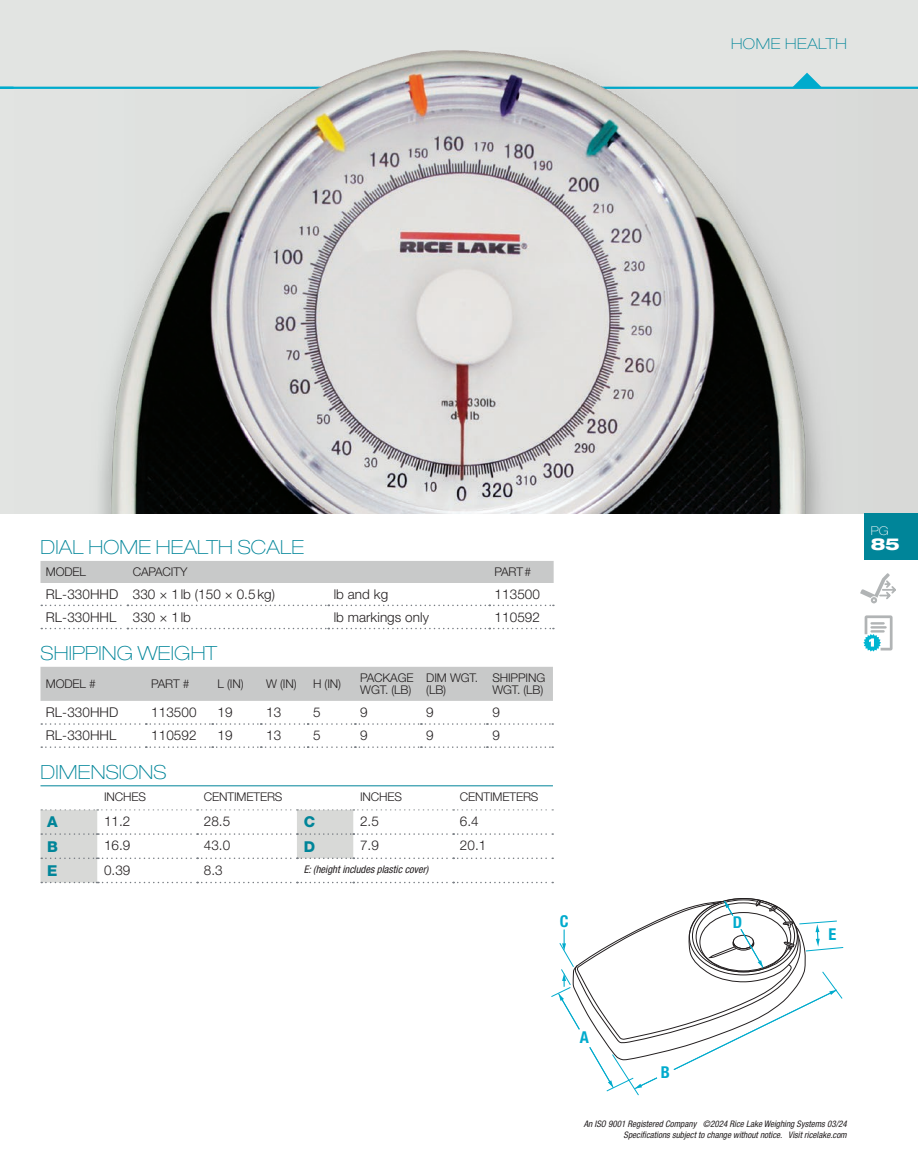
<style>
.page{position:relative;width:918px;height:1175px;background:#fff}
.page>*{position:absolute;margin:0;border:0;box-sizing:border-box;transform-origin:0 0}
.SubHead_Blue{font:100 expanded 19.5px "Helvetica Neue LT Std";letter-spacing:.01em;color:#008599}
.SubHead_Blue_with_Rule{font:100 expanded 19.5px "Helvetica Neue LT Std";letter-spacing:.01em;color:#008599}
.t1{font:800 expanded 16.5px "Helvetica Neue LT Std";color:#fff}
.t2{font:700 condensed 16.35px "Helvetica Neue LT Std";color:#00abcd}
.Highlights_TopRight{font:100 expanded 15px "Helvetica Neue LT Std";letter-spacing:.04em;color:#008599}
.Table_-_Dim_ABC{font:800 15px "Helvetica Neue LT Std";color:#008599}
.Info_-_Body_Copy{font:300 13.5px "Helvetica Neue LT Std";letter-spacing:.005em;color:#231f20}
.Table_-_Dim_Number{font:300 13.5px "Helvetica Neue LT Std";letter-spacing:.005em;color:#231f20}
.Table_Head{font:300 12px/12px "Helvetica Neue LT Std";letter-spacing:-.01em;color:#231f20}
.t3{font:100 expanded 12px "Helvetica Neue LT Std";color:#fff}
.t4{font:italic condensed 10.5px "Helvetica Neue LT Std";color:#231f20}
.t5{font:italic condensed 9px/10.5px "Helvetica Neue LT Std";color:#231f20;text-align:right}
</style>
<div class="page">
<div style="left:0;top:0;width:918px;height:88px;background:#e2e4e2"></div>
<div style="left:0;top:88px;width:918px;height:425px;background:#d8d9d7"></div>
<div style="left:0;top:88px;width:14px;height:425px;background:#e2e4e2"></div>
<svg style="left:860px;top:573px;width:36px;height:30px"></svg>
<svg style="left:863px;top:615px;width:30px;height:36px"></svg>
<svg style="left:551px;top:898px;width:293px;height:198px"></svg>
<hr style="left:40px;top:785px;width:513px;height:1px;background:#008599">
<div style="left:40px;top:561px;width:514px;height:22px;background:#c8c9c9"></div>
<svg style="left:41px;top:604px;width:513px;height:2px"></svg>
<svg style="left:41px;top:628px;width:513px;height:1px"></svg>
<div style="left:40px;top:667px;width:513px;height:34px;background:#c8c9c9"></div>
<svg style="left:41px;top:723px;width:512px;height:1px"></svg>
<svg style="left:41px;top:746px;width:512px;height:2px"></svg>
<svg style="left:40px;top:809px;width:513px;height:74px"></svg>
<div style="left:864px;top:513px;width:54px;height:47px;background:#008599"></div>
<hr style="left:0;top:87px;width:918px;height:2px;background:#00abcd">
<img style="left:11px;top:50px;width:884px;height:463px">
<p class="Highlights_TopRight" style="left:731px;top:35px;width:117px">HOME HEALTH</p>
<p class="SubHead_Blue" style="left:40px;top:535px;width:265px">DIAL HOME HEALTH SCALE</p>
<p class="Table_Head" style="left:46px;top:565px;width:42px">MODEL</p>
<p class="Table_Head" style="left:133px;top:565px;width:56px">CAPACITY</p>
<p class="Table_Head" style="left:495px;top:565px;width:38px">PART#</p>
<p class="Info_-_Body_Copy" style="left:46px;top:585px;width:74px">RL-330HHD</p>
<p class="Info_-_Body_Copy" style="left:133px;top:585px;width:144px">330 × 1lb (150 × 0.5kg)</p>
<p class="Info_-_Body_Copy" style="left:334px;top:585px;width:56px">lb and kg</p>
<p class="Info_-_Body_Copy" style="left:495px;top:585px;width:47px">113500</p>
<p class="Info_-_Body_Copy" style="left:46px;top:608px;width:72px">RL-330HHL</p>
<p class="Info_-_Body_Copy" style="left:133px;top:608px;width:60px">330 × 1lb</p>
<p class="Info_-_Body_Copy" style="left:334px;top:608px;width:97px">lb markings only</p>
<p class="Info_-_Body_Copy" style="left:495px;top:608px;width:47px">110592</p>
<p class="SubHead_Blue" style="left:40px;top:641px;width:178px">SHIPPING WEIGHT</p>
<p class="Table_Head" style="left:46px;top:677px;width:51px">MODEL #</p>
<p class="Table_Head" style="left:151px;top:677px;width:40px">PART #</p>
<p class="Table_Head" style="left:218px;top:677px;width:28px">L (IN)</p>
<p class="Table_Head" style="left:266px;top:677px;width:32px">W (IN)</p>
<p class="Table_Head" style="left:313px;top:677px;width:30px">H (IN)</p>
<p class="Table_Head" style="left:360px;top:671px;width:55px">PACKAGE<br>WGT. (LB)</p>
<p class="Table_Head" style="left:426px;top:671px;width:53px">DIM WGT. (LB)</p>
<p class="Table_Head" style="left:492px;top:671px;width:54px">SHIPPING<br>WGT. (LB)</p>
<p class="Info_-_Body_Copy" style="left:46px;top:704px;width:74px">RL-330HHD</p>
<p class="Info_-_Body_Copy" style="left:151px;top:704px;width:47px">113500</p>
<p class="Info_-_Body_Copy" style="left:218px;top:704px;width:17px">19</p>
<p class="Info_-_Body_Copy" style="left:266px;top:704px;width:17px">13</p>
<p class="Info_-_Body_Copy" style="left:313px;top:704px;width:9px">5</p>
<p class="Info_-_Body_Copy" style="left:360px;top:704px;width:9px">9</p>
<p class="Info_-_Body_Copy" style="left:426px;top:704px;width:9px">9</p>
<p class="Info_-_Body_Copy" style="left:492px;top:704px;width:9px">9</p>
<p class="Info_-_Body_Copy" style="left:46px;top:727px;width:72px">RL-330HHL</p>
<p class="Info_-_Body_Copy" style="left:151px;top:727px;width:47px">110592</p>
<p class="Info_-_Body_Copy" style="left:218px;top:727px;width:17px">19</p>
<p class="Info_-_Body_Copy" style="left:266px;top:727px;width:17px">13</p>
<p class="Info_-_Body_Copy" style="left:313px;top:727px;width:9px">5</p>
<p class="Info_-_Body_Copy" style="left:360px;top:727px;width:9px">9</p>
<p class="Info_-_Body_Copy" style="left:426px;top:727px;width:9px">9</p>
<p class="Info_-_Body_Copy" style="left:492px;top:727px;width:9px">9</p>
<p class="SubHead_Blue_with_Rule" style="left:40px;top:760px;width:127px">DIMENSIONS</p>
<p class="Table_Head" style="left:104px;top:790px;width:44px">INCHES</p>
<p class="Table_Head" style="left:204px;top:790px;width:80px">CENTIMETERS</p>
<p class="Table_Head" style="left:360px;top:790px;width:44px">INCHES</p>
<p class="Table_Head" style="left:460px;top:790px;width:80px">CENTIMETERS</p>
<p class="Table_-_Dim_ABC" style="left:47px;top:813px;width:12px">A</p>
<p class="Table_-_Dim_Number" style="left:104px;top:813px;width:28px">11.2</p>
<p class="Table_-_Dim_Number" style="left:204px;top:813px;width:28px">28.5</p>
<p class="Table_-_Dim_ABC" style="left:304px;top:813px;width:13px">C</p>
<p class="Table_-_Dim_Number" style="left:360px;top:813px;width:20px">2.5</p>
<p class="Table_-_Dim_Number" style="left:460px;top:813px;width:20px">6.4</p>
<p class="Table_-_Dim_ABC" style="left:47px;top:837px;width:12px">B</p>
<p class="Table_-_Dim_Number" style="left:104px;top:837px;width:28px">16.9</p>
<p class="Table_-_Dim_Number" style="left:204px;top:837px;width:28px">43.0</p>
<p class="Table_-_Dim_ABC" style="left:304px;top:837px;width:13px">D</p>
<p class="Table_-_Dim_Number" style="left:360px;top:837px;width:20px">7.9</p>
<p class="Table_-_Dim_Number" style="left:460px;top:837px;width:28px">20.1</p>
<p class="Table_-_Dim_ABC" style="left:47px;top:861px;width:12px">E</p>
<p class="Table_-_Dim_Number" style="left:104px;top:861px;width:28px">0.39</p>
<p class="Table_-_Dim_Number" style="left:204px;top:861px;width:20px">8.3</p>
<p class="t4" style="left:304px;top:862px;width:126px">E: (height includes plastic cover)</p>
<p class="t2" style="left:560px;top:911px;width:10px">C</p>
<p class="t2" style="left:733px;top:912px;width:11px">D</p>
<p class="t3" style="left:871px;top:524px;width:20px">PG</p>
<p class="t1" style="left:871px;top:534px;width:30px">85</p>
<p class="t2" style="left:828px;top:924px;width:9px">E</p>
<p class="t2" style="left:580px;top:1026px;width:11px">A</p>
<p class="t2" style="left:661px;top:1062px;width:11px">B</p>
<p class="t5" style="left:584px;top:1119px;width:265px">An ISO 9001 Registered Company ©2024 Rice Lake Weighing Systems 03/24<br>Specifications subject to change without notice. Visit ricelake.com</p>
</div>
